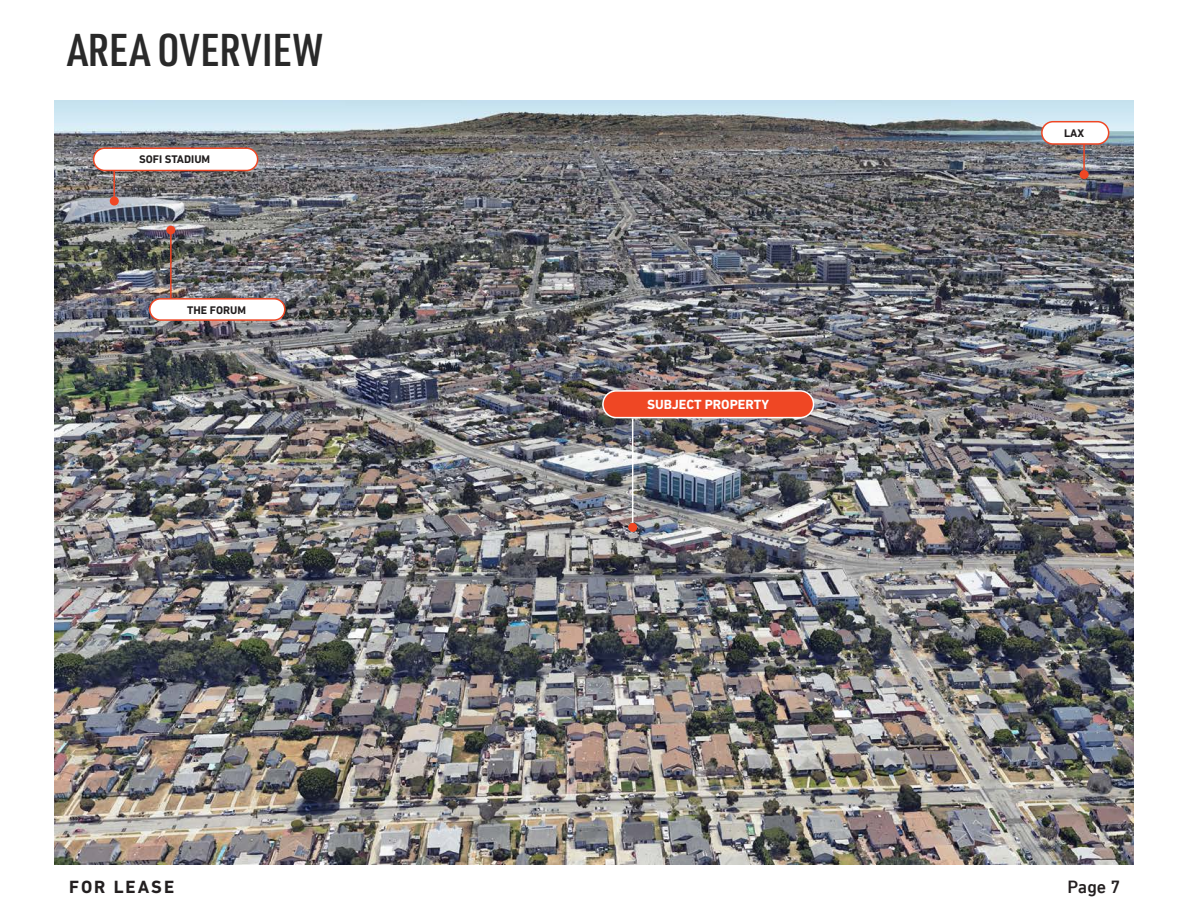
<style>
.page{position:relative;width:1188px;height:918px;background:#fff}
.page>*{position:absolute;margin:0;border:0;box-sizing:border-box;transform-origin:0 0}
.t1{font:600 45px "URWDIN Cond";letter-spacing:.005em;color:#292929}
.t2{font:700 18px "DIN Next LT Pro";letter-spacing:.11em;color:#231f20}
.t3{font:500 18px "DIN Next LT Pro";color:#231f20}
.t4{font:700 13.5px "DIN Next LT Pro";color:#fff}
.t5{font:700 11.25px "DIN Next LT Pro";color:#231f20}
</style>
<div class="page">
<img style="left:54px;top:100px;width:1080px;height:764px">
<hr style="left:632px;top:419px;width:1px;height:104px;background:#fff">
<div style="left:628px;top:523px;width:9px;height:9px;background:#ef4724;border-radius:50%"></div>
<hr style="left:113px;top:149px;width:2px;height:48px;background:#ef4724">
<div style="left:110px;top:197px;width:9px;height:9px;background:#ef4724;border-radius:50%"></div>
<hr style="left:170px;top:227px;width:2px;height:90px;background:#ef4724">
<div style="left:166px;top:226px;width:9px;height:8px;background:#ef4724;border-radius:50%"></div>
<div style="left:603px;top:391px;width:211px;height:27px;background:#ef4724;border-radius:13px"></div>
<div style="left:602px;top:390px;width:212px;height:28px;border:2px solid #fff;border-radius:13px"></div>
<div style="left:94px;top:148px;width:164px;height:22px;background:#fff;border-radius:11px"></div>
<div style="left:93px;top:147px;width:165px;height:24px;border:2px solid #ef4724;border-radius:11px"></div>
<div style="left:150px;top:299px;width:135px;height:21px;background:#fff;border-radius:11px"></div>
<div style="left:149px;top:298px;width:137px;height:23px;border:2px solid #ef4724;border-radius:11px"></div>
<hr style="left:1083px;top:122px;width:2px;height:49px;background:#ef4724">
<div style="left:1080px;top:170px;width:9px;height:9px;background:#ef4724;border-radius:50%"></div>
<div style="left:1042px;top:122px;width:67px;height:22px;background:#fff;border-radius:11px"></div>
<div style="left:1041px;top:121px;width:68px;height:24px;border:2px solid #ef4724;border-radius:11px"></div>
<p class="t1" style="left:68px;top:19px;width:257px">AREA OVERVIEW</p>
<p class="t5" style="left:139px;top:153px;width:73px">SOFI STADIUM</p>
<p class="t5" style="left:187px;top:303px;width:60px">THE FORUM</p>
<p class="t4" style="left:647px;top:396px;width:124px">SUBJECT PROPERTY</p>
<p class="t5" style="left:1064px;top:126px;width:22px">LAX</p>
<p class="t2" style="left:69px;top:876px;width:107px">FOR LEASE</p>
<p class="t3" style="left:1067px;top:877px;width:55px">Page 7</p>
</div>
